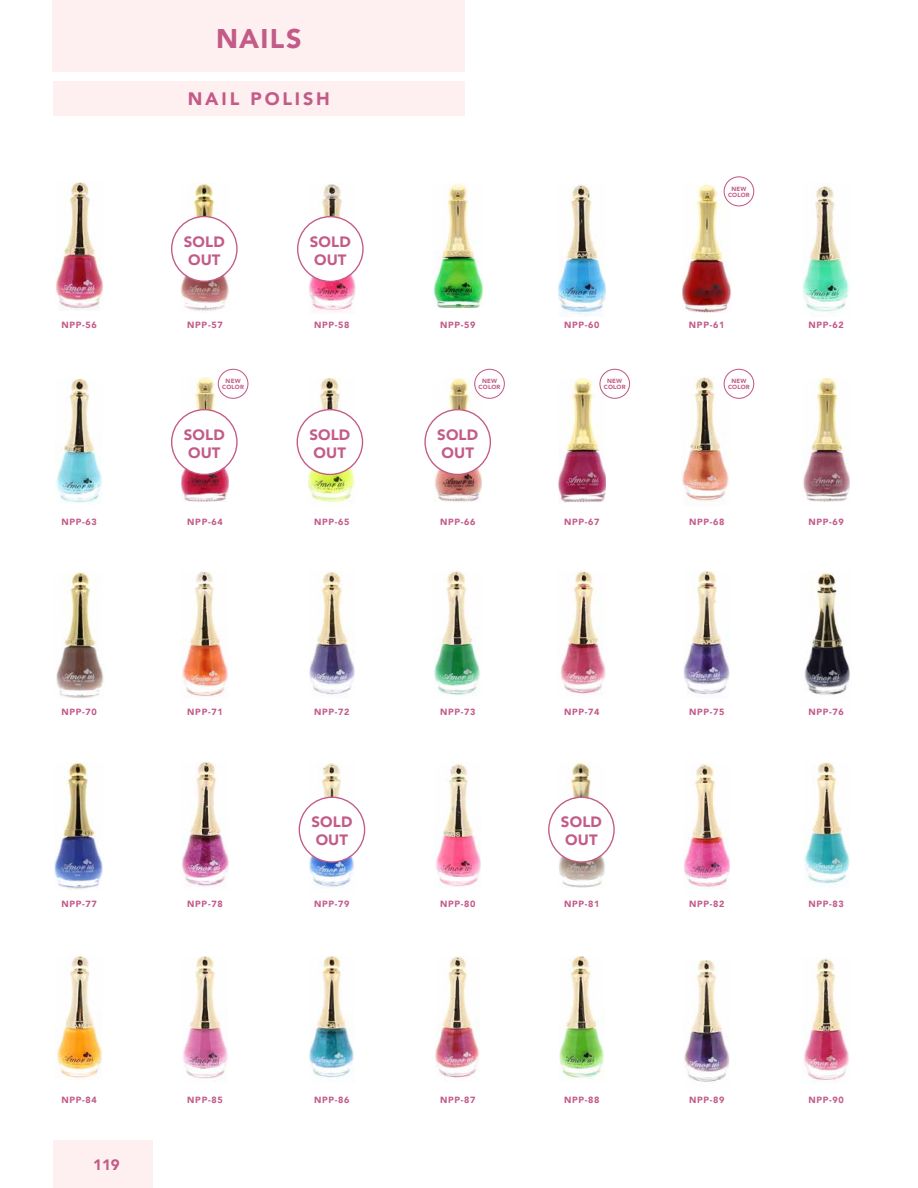
<style>
.page{position:relative;width:918px;height:1188px;background:#fff}
.page>*{position:absolute;margin:0;border:0;box-sizing:border-box;transform-origin:0 0}
.t1{font:900 27px "Avenir";letter-spacing:.045em;color:#c35b88}
.t2{font:900 18px "Avenir";letter-spacing:.16em;color:#c35b88}
.t3{font:900 15px/18px "Avenir";letter-spacing:.01em;color:#c35b88}
.t4{font:900 9px "Avenir";letter-spacing:.075em;color:#c35b88}
.t5{font:900 6px/5.8px "Avenir";letter-spacing:.035em;color:#c35b88;text-align:center}
</style>
<div class="page">
<div style="left:53px;top:1141px;width:100px;height:47px;background:#fef0f0"></div>
<div style="left:52px;top:0;width:413px;height:72px;background:#fef0f0"></div>
<div style="left:53px;top:81px;width:411px;height:35px;background:#fef0f0"></div>
<img style="left:802px;top:186px;width:47px;height:128px">
<img style="left:56px;top:378px;width:46px;height:125px">
<img style="left:309px;top:378px;width:46px;height:125px">
<img style="left:682px;top:376px;width:48px;height:126px">
<img style="left:182px;top:571px;width:46px;height:126px">
<img style="left:310px;top:571px;width:44px;height:124px">
<img style="left:434px;top:571px;width:46px;height:125px">
<img style="left:560px;top:571px;width:46px;height:124px">
<img style="left:684px;top:571px;width:46px;height:124px">
<img style="left:804px;top:572px;width:46px;height:123px">
<img style="left:182px;top:762px;width:46px;height:125px">
<img style="left:309px;top:763px;width:46px;height:125px">
<img style="left:435px;top:763px;width:46px;height:124px">
<img style="left:683px;top:764px;width:47px;height:125px">
<img style="left:804px;top:762px;width:45px;height:125px">
<img style="left:56px;top:955px;width:46px;height:124px">
<img style="left:183px;top:956px;width:45px;height:123px">
<img style="left:309px;top:956px;width:45px;height:123px">
<img style="left:435px;top:956px;width:44px;height:122px">
<img style="left:559px;top:956px;width:45px;height:125px">
<img style="left:684px;top:960px;width:45px;height:122px">
<img style="left:803px;top:958px;width:46px;height:125px">
<img style="left:55px;top:182px;width:48px;height:127px">
<img style="left:309px;top:184px;width:46px;height:128px">
<img style="left:558px;top:185px;width:48px;height:131px">
<img style="left:180px;top:184px;width:50px;height:127px">
<img style="left:56px;top:572px;width:48px;height:126px">
<img style="left:54px;top:763px;width:49px;height:126px">
<img style="left:558px;top:762px;width:47px;height:126px">
<img style="left:682px;top:184px;width:49px;height:128px">
<div style="left:724px;top:176px;width:30px;height:30px;border:1px solid #c35b88;border-radius:50%"></div>
<img style="left:181px;top:377px;width:48px;height:124px">
<div style="left:218px;top:369px;width:30px;height:30px;border:1px solid #c35b88;border-radius:50%"></div>
<img style="left:434px;top:378px;width:48px;height:124px">
<img style="left:558px;top:378px;width:48px;height:124px">
<img style="left:803px;top:378px;width:47px;height:123px">
<div style="left:474px;top:369px;width:31px;height:30px;border:1px solid #c35b88;border-radius:50%"></div>
<div style="left:599px;top:369px;width:31px;height:30px;border:1px solid #c35b88;border-radius:50%"></div>
<div style="left:724px;top:369px;width:30px;height:30px;border:1px solid #c35b88;border-radius:50%"></div>
<img style="left:434px;top:184px;width:49px;height:124px">
<div style="left:299px;top:797px;width:66px;height:65px;background:#fff;border-radius:50%"></div>
<div style="left:299px;top:797px;width:66px;height:66px;border:1px solid #c35b88;border-radius:50%"></div>
<div style="left:549px;top:797px;width:65px;height:65px;background:#fff;border-radius:50%"></div>
<div style="left:548px;top:797px;width:67px;height:66px;border:1px solid #c35b88;border-radius:50%"></div>
<div style="left:172px;top:217px;width:65px;height:64px;background:#fff;border-radius:50%"></div>
<div style="left:171px;top:216px;width:67px;height:66px;border:1px solid #c35b88;border-radius:50%"></div>
<div style="left:425px;top:410px;width:65px;height:64px;background:#fff;border-radius:50%"></div>
<div style="left:424px;top:409px;width:67px;height:66px;border:1px solid #c35b88;border-radius:50%"></div>
<div style="left:297px;top:410px;width:66px;height:64px;background:#fff;border-radius:50%"></div>
<div style="left:297px;top:409px;width:66px;height:66px;border:1px solid #c35b88;border-radius:50%"></div>
<div style="left:172px;top:410px;width:65px;height:64px;background:#fff;border-radius:50%"></div>
<div style="left:171px;top:409px;width:67px;height:66px;border:1px solid #c35b88;border-radius:50%"></div>
<div style="left:298px;top:217px;width:65px;height:64px;background:#fff;border-radius:50%"></div>
<div style="left:297px;top:216px;width:67px;height:66px;border:1px solid #c35b88;border-radius:50%"></div>
<h1 class="t1" style="left:216px;top:15px;width:87px">NAILS</h1>
<h2 class="t2" style="left:188px;top:83px;width:144px">NAIL POLISH</h2>
<h3 class="t3" style="left:184px;top:232px;width:42px">SOLD<br>OUT</h3>
<h3 class="t3" style="left:310px;top:232px;width:42px">SOLD<br>OUT</h3>
<p class="t5" style="left:728px;top:185px;width:23px">NEW<br>COLOR</p>
<p class="t4" style="left:61px;top:317px;width:37px">NPP-56</p>
<p class="t4" style="left:187px;top:317px;width:37px">NPP-57</p>
<p class="t4" style="left:314px;top:317px;width:37px">NPP-58</p>
<p class="t4" style="left:440px;top:317px;width:37px">NPP-59</p>
<p class="t4" style="left:564px;top:317px;width:37px">NPP-60</p>
<p class="t4" style="left:689px;top:317px;width:37px">NPP-61</p>
<p class="t5" style="left:222px;top:378px;width:23px">NEW<br>COLOR</p>
<p class="t5" style="left:479px;top:378px;width:23px">NEW<br>COLOR</p>
<p class="t5" style="left:604px;top:378px;width:23px">NEW<br>COLOR</p>
<p class="t5" style="left:728px;top:378px;width:23px">NEW<br>COLOR</p>
<h3 class="t3" style="left:184px;top:425px;width:42px">SOLD<br>OUT</h3>
<h3 class="t3" style="left:309px;top:425px;width:42px">SOLD<br>OUT</h3>
<h3 class="t3" style="left:437px;top:425px;width:42px">SOLD<br>OUT</h3>
<p class="t4" style="left:61px;top:514px;width:37px">NPP-63</p>
<p class="t4" style="left:187px;top:514px;width:37px">NPP-64</p>
<p class="t4" style="left:440px;top:514px;width:37px">NPP-66</p>
<p class="t4" style="left:564px;top:514px;width:37px">NPP-67</p>
<p class="t4" style="left:689px;top:514px;width:37px">NPP-68</p>
<p class="t4" style="left:314px;top:514px;width:37px">NPP-65</p>
<p class="t4" style="left:809px;top:317px;width:37px">NPP-62</p>
<p class="t4" style="left:809px;top:514px;width:37px">NPP-69</p>
<p class="t4" style="left:61px;top:704px;width:37px">NPP-70</p>
<p class="t4" style="left:187px;top:704px;width:37px">NPP-71</p>
<p class="t4" style="left:440px;top:704px;width:37px">NPP-73</p>
<p class="t4" style="left:564px;top:704px;width:37px">NPP-74</p>
<p class="t4" style="left:689px;top:704px;width:37px">NPP-75</p>
<p class="t4" style="left:314px;top:704px;width:37px">NPP-72</p>
<p class="t4" style="left:809px;top:704px;width:37px">NPP-76</p>
<h3 class="t3" style="left:311px;top:813px;width:42px">SOLD<br>OUT</h3>
<h3 class="t3" style="left:561px;top:813px;width:42px">SOLD<br>OUT</h3>
<p class="t4" style="left:61px;top:897px;width:37px">NPP-77</p>
<p class="t4" style="left:314px;top:897px;width:37px">NPP-79</p>
<p class="t4" style="left:440px;top:897px;width:37px">NPP-80</p>
<p class="t4" style="left:187px;top:897px;width:37px">NPP-78</p>
<p class="t4" style="left:564px;top:897px;width:37px">NPP-81</p>
<p class="t4" style="left:689px;top:897px;width:37px">NPP-82</p>
<p class="t4" style="left:809px;top:897px;width:37px">NPP-83</p>
<p class="t4" style="left:61px;top:1092px;width:37px">NPP-84</p>
<h3 class="t3" style="left:93px;top:1156px;width:28px">119</h3>
<p class="t4" style="left:187px;top:1092px;width:37px">NPP-85</p>
<p class="t4" style="left:314px;top:1092px;width:37px">NPP-86</p>
<p class="t4" style="left:440px;top:1092px;width:37px">NPP-87</p>
<p class="t4" style="left:564px;top:1092px;width:37px">NPP-88</p>
<p class="t4" style="left:689px;top:1092px;width:37px">NPP-89</p>
<p class="t4" style="left:809px;top:1092px;width:37px">NPP-90</p>
</div>
